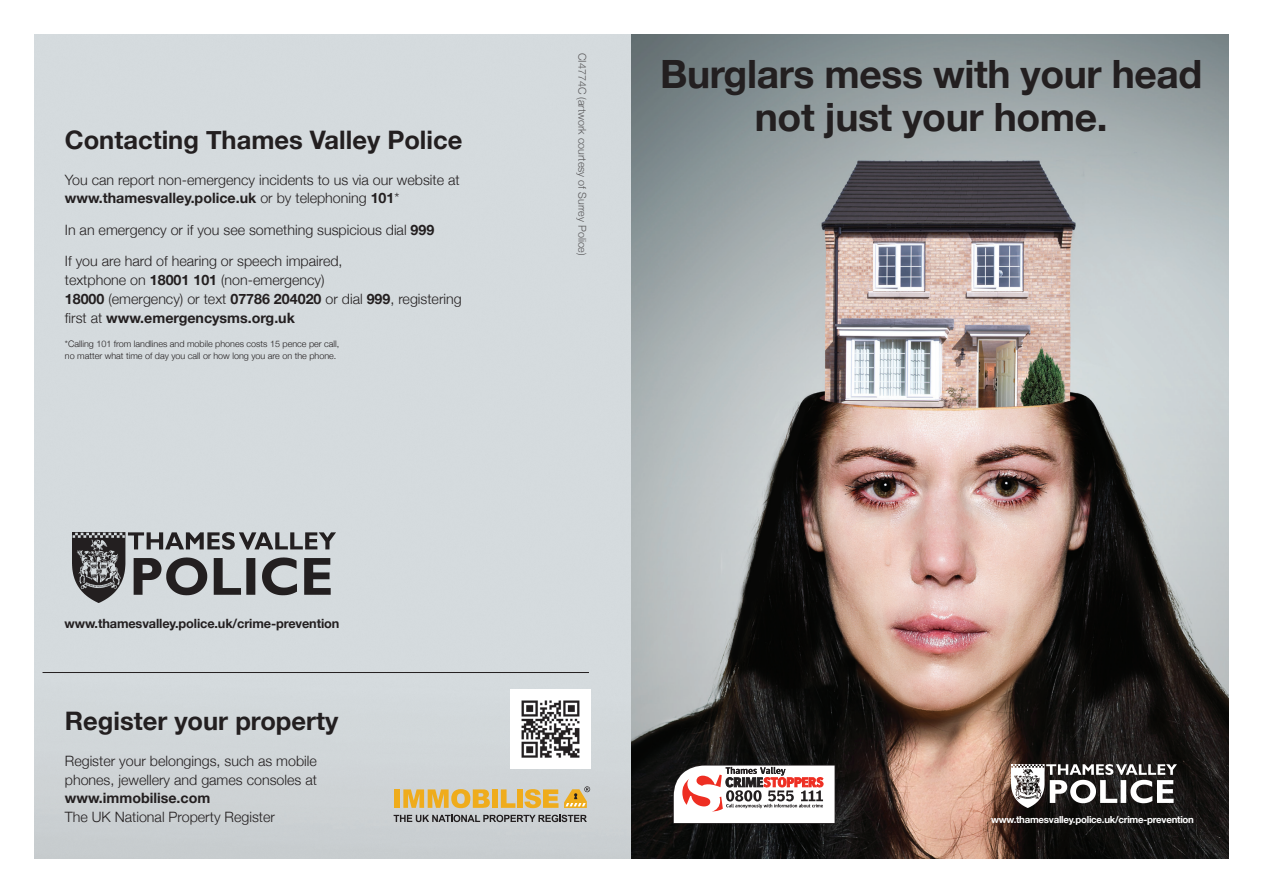
<style>
.page{position:relative;width:1263px;height:893px;background:#fff}
.page>*{position:absolute;margin:0;border:0;box-sizing:border-box;transform-origin:0 0}
.t1{font:700 39px/43.5px "Helvetica Neue";letter-spacing:-.01em;color:#231f20;text-align:center}
.t2{font:700 25.5px "Helvetica Neue";color:#231f20}
.t3{font:300 14.25px/18.8px "Helvetica Neue";color:#231f20}
.t4{font:700 12.75px "Helvetica Neue";letter-spacing:-.01em;color:#231f20}
.t5{font:300 10.8px "Helvetica Neue";color:#231f20}
.t6{font:700 9.75px "Helvetica Neue";letter-spacing:-.025em;color:#fff}
.t7{font:300 9px/12px "Helvetica Neue";color:#231f20}
.s1{font-weight:700}
</style>
<div class="page">
<img style="left:34px;top:34px;width:597px;height:825px">
<img style="left:510px;top:689px;width:80px;height:80px">
<hr style="left:43px;top:672px;width:546px;height:1px;background:#231f20">
<div style="left:394px;top:789px;width:6px;height:19px;background:#efac1c"></div>
<svg style="left:403px;top:789px;width:87px;height:19px;background:#e3b95b"></svg>
<div style="left:492px;top:789px;width:6px;height:19px;background:#efac1c"></div>
<svg style="left:501px;top:789px;width:14px;height:19px"></svg>
<div style="left:517px;top:789px;width:6px;height:19px;background:#efac1c"></div>
<svg style="left:524px;top:789px;width:34px;height:19px"></svg>
<svg style="left:394px;top:815px;width:193px;height:7px"></svg>
<svg style="left:564px;top:786px;width:26px;height:22px"></svg>
<img style="left:631px;top:34px;width:598px;height:825px">
<img style="left:1012px;top:765px;width:164px;height:43px">
<svg style="left:673px;top:765px;width:162px;height:59px"></svg>
<img style="left:72px;top:533px;width:264px;height:69px">
<p class="t2" style="left:65px;top:120px;width:399px">Contacting Thames Valley Police</p>
<p class="t3" style="left:65px;top:169px;width:396px">You can report non-emergency incidents to us via our website at <span class="s1">www.thamesvalley.police.uk</span> or by telephoning <span class="s1">101</span>*</p>
<p class="t3" style="left:65px;top:220px;width:371px">In an emergency or if you see something suspicious dial <span class="s1">999</span></p>
<p class="t3" style="left:65px;top:251px;width:398px">If you are hard of hearing or speech impaired,<br>textphone on <span class="s1">18001 101</span> (non-emergency)<br><span class="s1">18000</span> (emergency) or text <span class="s1">07786 204020</span> or dial <span class="s1">999</span>, registering first at <span class="s1">www.emergencysms.org.uk</span></p>
<p class="t7" style="left:65px;top:338px;width:276px">*Calling 101 from landlines and mobile phones costs 15 pence per call, no matter what time of day you call or how long you are on the phone.</p>
<p class="t4" style="left:65px;top:614px;width:276px">www.thamesvalley.police.uk/crime-prevention</p>
<p class="t2" style="left:65px;top:701px;width:275px">Register your property</p>
<p class="t3" style="left:65px;top:751px;width:254px">Register your belongings, such as mobile phones, jewellery and games consoles at <span class="s1">www.immobilise.com<br></span>The UK National Property Register</p>
<p class="t5" style="left:591px;top:53px;width:204px;rotate:90deg">CI4774C (artwork courtesy of Surrey Police)</p>
<p class="t1" style="left:660px;top:53px;width:544px">Burglars mess with your head not just your home.</p>
<p class="t6" style="left:991px;top:811px;width:204px">www.thamesvalley.police.uk/crime-prevention</p>
</div>
